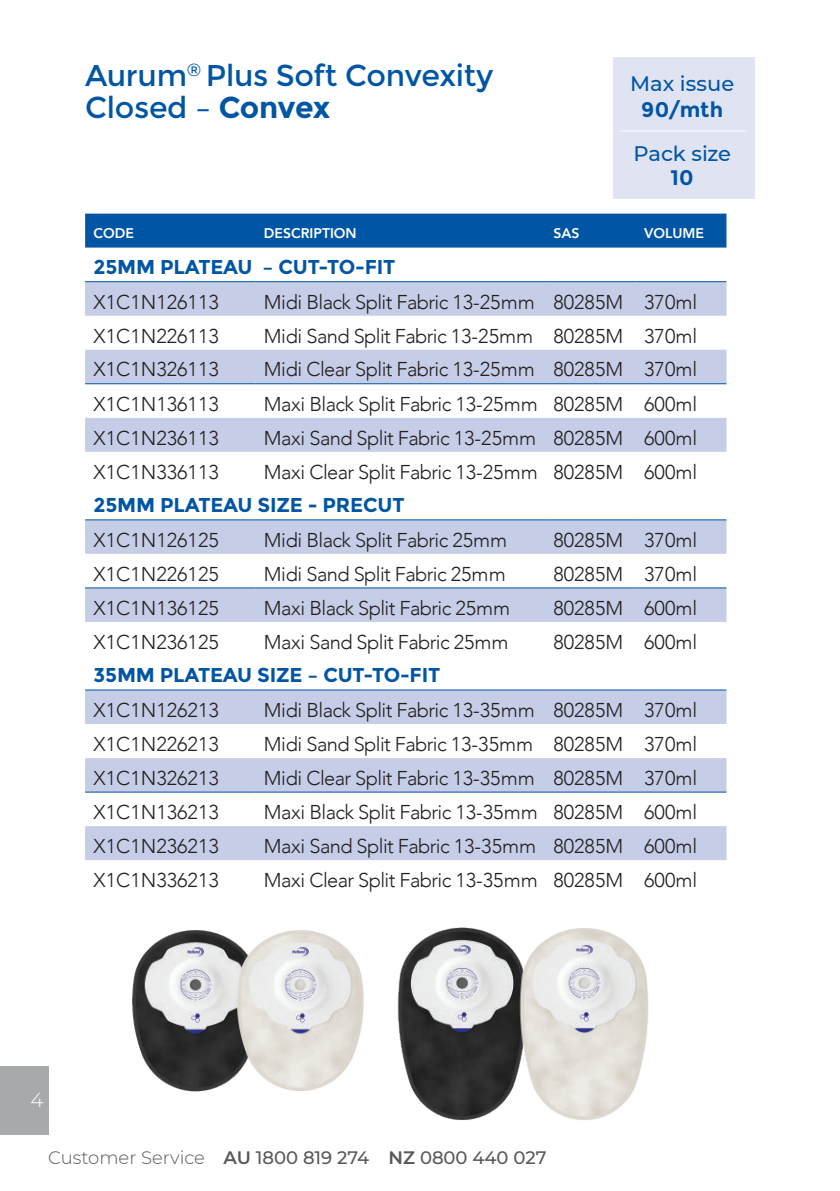
<style>
.page{position:relative;width:840px;height:1191px;background:#fff}
.page>*{position:absolute;margin:0;border:0;box-sizing:border-box;transform-origin:0 0}
.t1{font:30px/32px "Montserrat";letter-spacing:-.01em;color:#0155a5}
.t2{font:500 21px "Montserrat";color:#0155a5}
.t3{font:700 21px "Montserrat";letter-spacing:.01em;color:#0155a5}
.t4{font:300 20px "Avenir";letter-spacing:-.02em;color:#231f20}
.t5{font:300 20px "Avenir";color:#231f20}
.t6{font:300 20px "Avenir";letter-spacing:-.03em;color:#231f20}
.t7{font:700 20px "Montserrat";letter-spacing:-.01em;color:#0155a5}
.t8{font:300 20px "Montserrat";color:#fff}
.t9{font:500 18px "Montserrat";color:#57585a}
.t10{font:800 14px "Avenir";color:#fff}
.s1{font-weight:700}
.s2{font-weight:300}
.s3{font-weight:600}
</style>
<div class="page">
<div style="left:0;top:1066px;width:49px;height:68px;background:#a8a9ad"></div>
<div style="left:85px;top:214px;width:641px;height:34px;background:#0155a5"></div>
<svg style="left:85px;top:282px;width:641px;height:101px;fill:#c6cde7"></svg>
<svg style="left:85px;top:384px;width:641px;height:68px"></svg>
<svg style="left:85px;top:520px;width:641px;height:340px;fill:#c6cde7"></svg>
<svg style="left:85px;top:554px;width:641px;height:102px"></svg>
<hr style="left:85px;top:281px;width:170px;height:1px;background:#0155a5">
<hr style="left:255px;top:281px;width:289px;height:1px;background:#0155a5">
<hr style="left:544px;top:281px;width:91px;height:1px;background:#0155a5">
<hr style="left:635px;top:281px;width:91px;height:1px;background:#0155a5">
<hr style="left:85px;top:519px;width:170px;height:1px;background:#0155a5">
<hr style="left:255px;top:519px;width:289px;height:1px;background:#0155a5">
<hr style="left:544px;top:519px;width:91px;height:1px;background:#0155a5">
<hr style="left:635px;top:519px;width:91px;height:1px;background:#0155a5">
<hr style="left:85px;top:689px;width:170px;height:1px;background:#0155a5">
<hr style="left:255px;top:689px;width:289px;height:1px;background:#0155a5">
<hr style="left:544px;top:689px;width:91px;height:1px;background:#0155a5">
<hr style="left:635px;top:689px;width:91px;height:1px;background:#0155a5">
<hr style="left:85px;top:587px;width:170px;height:1px;background:#0155a5">
<hr style="left:255px;top:587px;width:289px;height:1px;background:#0155a5">
<hr style="left:544px;top:587px;width:91px;height:1px;background:#0155a5">
<hr style="left:635px;top:587px;width:91px;height:1px;background:#0155a5">
<hr style="left:85px;top:383px;width:170px;height:1px;background:#0155a5">
<hr style="left:255px;top:383px;width:289px;height:1px;background:#0155a5">
<hr style="left:544px;top:383px;width:91px;height:1px;background:#0155a5">
<hr style="left:635px;top:383px;width:91px;height:1px;background:#0155a5">
<hr style="left:85px;top:791px;width:170px;height:1px;background:#0155a5">
<hr style="left:255px;top:791px;width:289px;height:1px;background:#0155a5">
<hr style="left:544px;top:791px;width:91px;height:1px;background:#0155a5">
<hr style="left:635px;top:791px;width:91px;height:1px;background:#0155a5">
<div style="left:612px;top:57px;width:142px;height:142px;background:#e0e4f2"></div>
<hr style="left:619px;top:131px;width:126px;height:1px;background:#fff">
<img style="left:132px;top:930px;width:84px;height:162px">
<img style="left:216px;top:930px;width:145px;height:161px">
<img style="left:361px;top:927px;width:122px;height:193px">
<img style="left:483px;top:928px;width:166px;height:192px">
<h1 class="t1" style="left:85px;top:62px;width:409px">Aurum<sup>®</sup> Plus Soft Convexity<br>Closed – <span class="s1">Convex</span></h1>
<p class="t2" style="left:630px;top:75px;width:105px">Max issue</p>
<p class="t3" style="left:641px;top:100px;width:83px">90/mth</p>
<p class="t2" style="left:633px;top:145px;width:99px">Pack size</p>
<p class="t3" style="left:670px;top:168px;width:25px">10</p>
<p class="t10" style="left:94px;top:225px;width:42px">CODE</p>
<p class="t10" style="left:264px;top:225px;width:94px">DESCRIPTION</p>
<p class="t10" style="left:553px;top:225px;width:28px">SAS</p>
<p class="t10" style="left:643px;top:225px;width:61px">VOLUME</p>
<p class="t7" style="left:94px;top:258px;width:303px">25MM PLATEAU – CUT-TO-FIT</p>
<p class="t5" style="left:94px;top:294px;width:127px">X1C1N126113</p>
<p class="t4" style="left:264px;top:294px;width:434px">Midi Black Split Fabric 13-25mm 80285M 370ml</p>
<p class="t5" style="left:94px;top:327px;width:127px">X1C1N226113</p>
<p class="t4" style="left:264px;top:327px;width:434px">Midi Sand Split Fabric 13-25mm 80285M 370ml</p>
<p class="t5" style="left:94px;top:361px;width:127px">X1C1N326113</p>
<p class="t4" style="left:264px;top:361px;width:434px">Midi Clear Split Fabric 13-25mm 80285M 370ml</p>
<p class="t5" style="left:94px;top:396px;width:127px">X1C1N136113</p>
<p class="t4" style="left:264px;top:396px;width:434px">Maxi Black Split Fabric 13-25mm 80285M 600ml</p>
<p class="t5" style="left:94px;top:430px;width:127px">X1C1N236113</p>
<p class="t4" style="left:264px;top:430px;width:434px">Maxi Sand Split Fabric 13-25mm 80285M 600ml</p>
<p class="t5" style="left:94px;top:464px;width:127px">X1C1N336113</p>
<p class="t4" style="left:264px;top:464px;width:434px">Maxi Clear Split Fabric 13-25mm 80285M 600ml</p>
<p class="t7" style="left:94px;top:496px;width:312px">25MM PLATEAU SIZE - PRECUT</p>
<p class="t5" style="left:94px;top:532px;width:127px">X1C1N126125</p>
<p class="t6" style="left:264px;top:532px;width:245px">Midi Black Split Fabric 25mm</p>
<p class="t5" style="left:553px;top:532px;width:145px">80285M 370ml</p>
<p class="t5" style="left:94px;top:565px;width:127px">X1C1N226125</p>
<p class="t6" style="left:264px;top:565px;width:243px">Midi Sand Split Fabric 25mm</p>
<p class="t5" style="left:553px;top:565px;width:145px">80285M 370ml</p>
<p class="t5" style="left:94px;top:600px;width:127px">X1C1N136125</p>
<p class="t6" style="left:264px;top:600px;width:248px">Maxi Black Split Fabric 25mm</p>
<p class="t5" style="left:553px;top:600px;width:145px">80285M 600ml</p>
<p class="t5" style="left:94px;top:634px;width:127px">X1C1N236125</p>
<p class="t6" style="left:264px;top:634px;width:246px">Maxi Sand Split Fabric 25mm</p>
<p class="t5" style="left:553px;top:634px;width:145px">80285M 600ml</p>
<p class="t7" style="left:94px;top:666px;width:348px">35MM PLATEAU SIZE – CUT-TO-FIT</p>
<p class="t5" style="left:94px;top:702px;width:127px">X1C1N126213</p>
<p class="t4" style="left:264px;top:702px;width:434px">Midi Black Split Fabric 13-35mm 80285M 370ml</p>
<p class="t5" style="left:94px;top:736px;width:127px">X1C1N226213</p>
<p class="t4" style="left:264px;top:736px;width:434px">Midi Sand Split Fabric 13-35mm 80285M 370ml</p>
<p class="t5" style="left:94px;top:769px;width:127px">X1C1N326213</p>
<p class="t4" style="left:264px;top:769px;width:434px">Midi Clear Split Fabric 13-35mm 80285M 370ml</p>
<p class="t5" style="left:94px;top:804px;width:127px">X1C1N136213</p>
<p class="t4" style="left:264px;top:804px;width:434px">Maxi Black Split Fabric 13-35mm 80285M 600ml</p>
<p class="t5" style="left:94px;top:838px;width:127px">X1C1N236213</p>
<p class="t4" style="left:264px;top:838px;width:434px">Maxi Sand Split Fabric 13-35mm 80285M 600ml</p>
<p class="t5" style="left:94px;top:872px;width:127px">X1C1N336213</p>
<p class="t4" style="left:264px;top:872px;width:434px">Maxi Clear Split Fabric 13-35mm 80285M 600ml</p>
<p class="t8" style="left:30px;top:1086px;width:15px">4</p>
<p class="t9" style="left:48px;top:1146px;width:499px"><span class="s2">Customer Service</span> <span class="s3">AU</span> 1800 819 274 <span class="s3">NZ</span> 0800 440 027</p>
</div>
